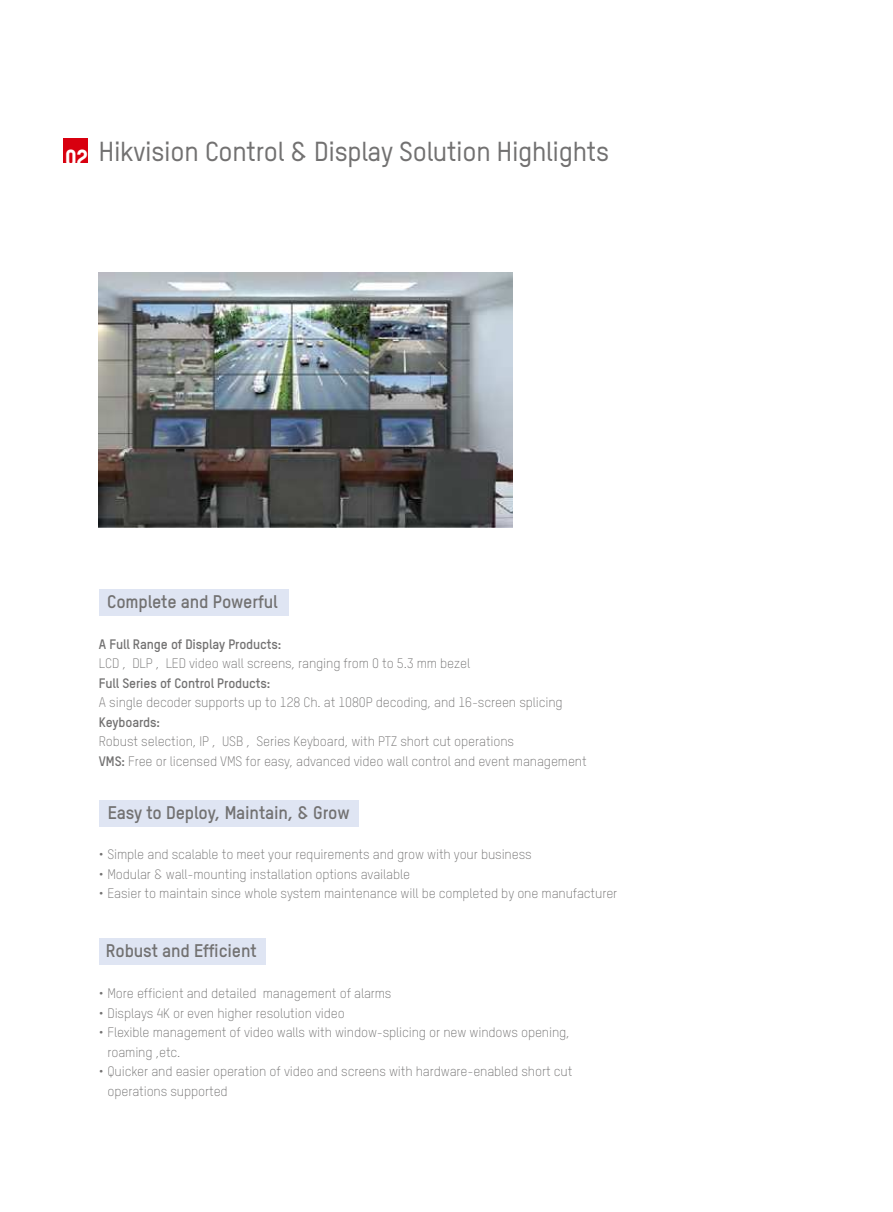
<style>
.page{position:relative;width:893px;height:1212px;background:#fff}
.page>*{position:absolute;margin:0;border:0;box-sizing:border-box;transform-origin:0 0}
.t1{font:500 27px "TSTARPRO";letter-spacing:-.01em;color:#727171}
.t2{font:800 23.1px "TSTARPRO";color:#fff}
.t3{font:700 18px "TSTARPRO";letter-spacing:-.01em;color:#727171}
.t4{font:300 13.5px/19.5px "TSTARPRO";letter-spacing:-.01em;color:#727171}
.t5{font:700 13.5px "TSTARPRO";letter-spacing:-.01em;color:#727171}
.s1{font-weight:700}
</style>
<div class="page">
<div style="left:99px;top:589px;width:189px;height:27px;background:#dfe5f3"></div>
<div style="left:99px;top:938px;width:166px;height:27px;background:#dfe5f3"></div>
<div style="left:99px;top:799px;width:260px;height:27px;background:#dfe5f3"></div>
<div style="left:64px;top:138px;width:24px;height:24px;background:#d8000f"></div>
<img style="left:99px;top:273px;width:414px;height:255px">
<h2 class="t2" style="left:65px;top:144px;width:24px">02</h2>
<h1 class="t1" style="left:99px;top:140px;width:512px">Hikvision Control &amp; Display Solution Highlights</h1>
<h3 class="t3" style="left:107px;top:595px;width:172px">Complete and Powerful</h3>
<p class="t5" style="left:99px;top:639px;width:184px">A Full Range of Display Products:</p>
<p class="t4" style="left:99px;top:654px;width:373px">LCD , DLP , LED video wall screens, ranging from 0 to 5.3 mm bezel</p>
<p class="t5" style="left:99px;top:678px;width:173px">Full Series of Control Products:</p>
<p class="t4" style="left:99px;top:693px;width:465px">A single decoder supports up to 128 Ch. at 1080P decoding, and 16-screen splicing</p>
<p class="t5" style="left:99px;top:717px;width:63px">Keyboards:</p>
<p class="t4" style="left:99px;top:732px;width:489px">Robust selection, IP , USB , Series Keyboard, with PTZ short cut operations<br><span class="s1">VMS:</span> Free or licensed VMS for easy, advanced video wall control and event management</p>
<h3 class="t3" style="left:108px;top:806px;width:243px">Easy to Deploy, Maintain, &amp; Grow</h3>
<p class="t4" style="left:99px;top:846px;width:434px">• Simple and scalable to meet your requirements and grow with your business</p>
<p class="t4" style="left:99px;top:865px;width:313px">• Modular &amp; wall-mounting installation options available</p>
<p class="t4" style="left:99px;top:885px;width:520px">• Easier to maintain since whole system maintenance will be completed by one manufacturer</p>
<h3 class="t3" style="left:106px;top:944px;width:152px">Robust and Efficient</h3>
<p class="t4" style="left:99px;top:984px;width:294px">• More efficient and detailed management of alarms</p>
<p class="t4" style="left:99px;top:1004px;width:247px">• Displays 4K or even higher resolution video</p>
<p class="t4" style="left:107px;top:1023px;width:464px;text-indent:-9px">• Flexible management of video walls with window-splicing or new windows opening, roaming ,etc.</p>
<p class="t4" style="left:107px;top:1062px;width:466px;text-indent:-9px">• Quicker and easier operation of video and screens with hardware-enabled short cut operations supported</p>
</div>
